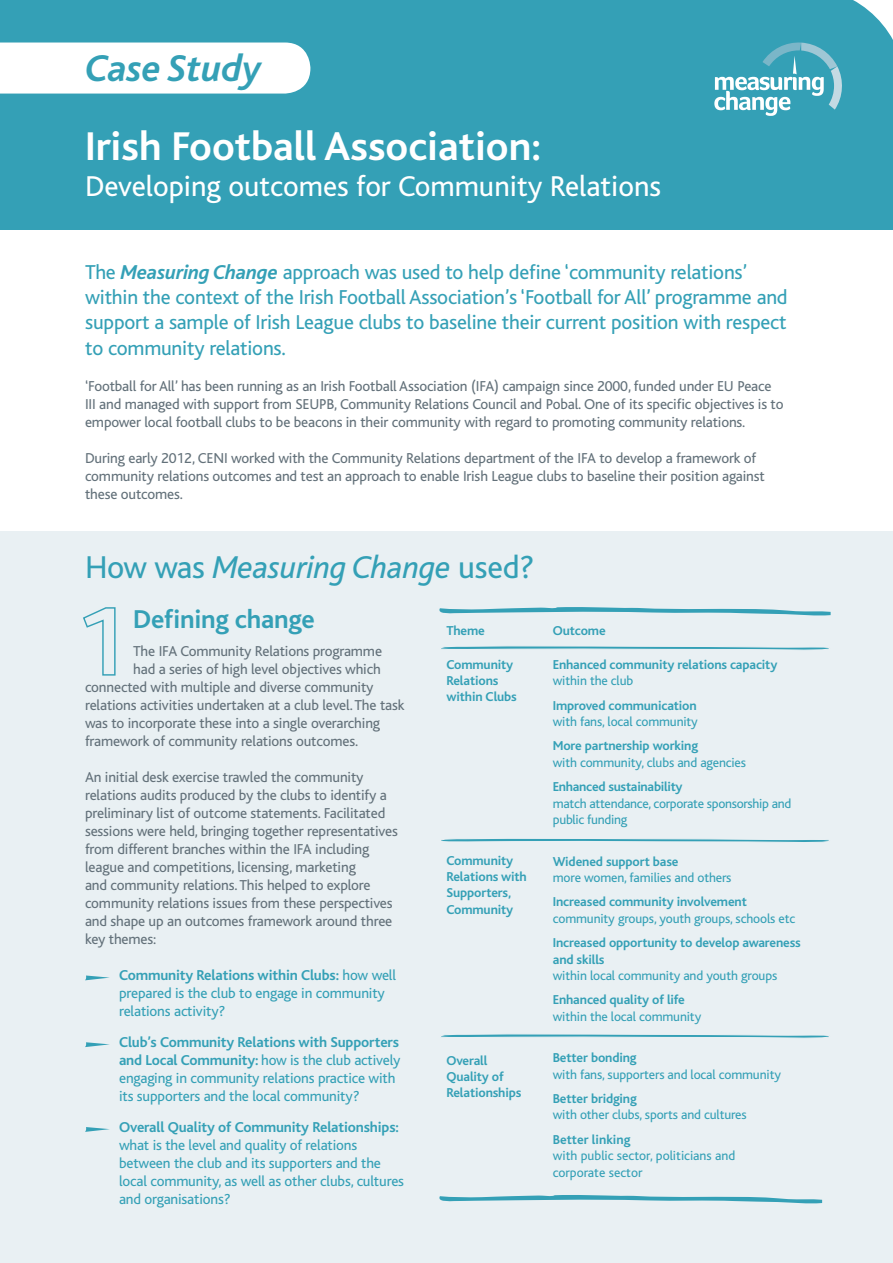
<style>
.page{position:relative;width:893px;height:1263px;background:#fff}
.page>*{position:absolute;margin:0;border:0;box-sizing:border-box;transform-origin:0 0}
.t1{font:700 42px "Bliss";color:#fff}
.t2{font:italic 700 39px "Bliss";color:#34a0b6}
.t3{font:italic 33px "Bliss";letter-spacing:-.01em;color:#34a0b6}
.t4{font:30px "Bliss";color:#fff}
.t5{font:700 27px "Bliss";letter-spacing:-.01em;color:#34a0b6}
.t6{font:21px/25.2px "Bliss";letter-spacing:-.01em;color:#34a0b6}
.t7{font:15px/18px "Bliss";letter-spacing:-.01em;color:#63717a}
.t8{font:15px/18px "Bliss";letter-spacing:-.01em;color:#34a0b6}
.t9{font:700 15px "Bliss";letter-spacing:-.01em;color:#34a0b6}
.t10{font:700 13.5px/16.2px "Bliss";letter-spacing:-.01em;color:#34a0b6}
.t11{font:13.5px/16.2px "Bliss";letter-spacing:-.01em;color:#34a0b6}
.s1{font-weight:700;font-style:italic}
.s2{font-style:normal}
.s3{font-weight:700}
</style>
<div class="page">
<div style="left:0;top:0;width:803px;height:230px;background:#34a0b6"></div>
<div style="left:0;top:82px;width:893px;height:148px;background:#34a0b6"></div>
<svg style="left:714px;top:0;width:179px;height:116px"></svg>
<div style="left:0;top:531px;width:893px;height:732px;background:#e9f0f3"></div>
<svg style="left:85px;top:975px;width:25px;height:5px"></svg>
<svg style="left:85px;top:1042px;width:25px;height:5px"></svg>
<svg style="left:85px;top:1127px;width:25px;height:5px"></svg>
<div style="left:0;top:43px;width:310px;height:51px;background:#fff"></div>
<svg style="left:441px;top:646px;width:388px;height:4px"></svg>
<svg style="left:441px;top:838px;width:388px;height:4px"></svg>
<svg style="left:441px;top:1034px;width:388px;height:4px"></svg>
<svg style="left:83px;top:607px;width:33px;height:69px"></svg>
<svg style="left:439px;top:607px;width:392px;height:9px"></svg>
<svg style="left:439px;top:1195px;width:383px;height:9px"></svg>
<h2 class="t2" style="left:85px;top:48px;width:178px">Case Study</h2>
<h1 class="t1" style="left:85px;top:124px;width:458px">Irish Football Association:</h1>
<h3 class="t4" style="left:85px;top:170px;width:578px">Developing outcomes for Community Relations</h3>
<p class="t6" style="left:85px;top:260px;width:704px">The <span class="s1">Measuring Change</span> approach was used to help define ‘community relations’ within the context of the Irish Football Association’s ‘Football for All’ programme and support a sample of Irish League clubs to baseline their current position with respect to community relations.</p>
<p class="t7" style="left:85px;top:377px;width:700px">‘Football for All’ has been running as an Irish Football Association (IFA) campaign since 2000, funded under EU Peace<br>III and managed with support from SEUPB, Community Relations Council and Pobal. One of its specific objectives is to empower local football clubs to be beacons in their community with regard to promoting community relations.</p>
<p class="t7" style="left:85px;top:449px;width:681px">During early 2012, CENI worked with the Community Relations department of the IFA to develop a framework of community relations outcomes and test an approach to enable Irish League clubs to baseline their position against these outcomes.</p>
<h3 class="t3" style="left:85px;top:550px;width:451px"><span class="s2">How was</span> Measuring Change <span class="s2">used?</span></h3>
<h3 class="t5" style="left:133px;top:605px;width:183px">Defining change</h3>
<p class="t7" style="left:133px;top:643px;width:250px">The IFA Community Relations programme</p>
<p class="t7" style="left:133px;top:661px;width:249px">had a series of high level objectives which</p>
<p class="t7" style="left:85px;top:679px;width:290px">connected with multiple and diverse community</p>
<p class="t7" style="left:85px;top:697px;width:321px">relations activities undertaken at a club level. The task</p>
<p class="t7" style="left:85px;top:715px;width:297px">was to incorporate these into a single overarching</p>
<p class="t7" style="left:85px;top:733px;width:275px">framework of community relations outcomes.</p>
<p class="t7" style="left:85px;top:769px;width:314px">An initial desk exercise trawled the community relations audits produced by the clubs to identify a preliminary list of outcome statements. Facilitated sessions were held, bringing together representatives from different branches within the IFA including league and competitions, licensing, marketing<br>and community relations. This helped to explore community relations issues from these perspectives and shape up an outcomes framework around three key themes:</p>
<p class="t8" style="left:119px;top:967px;width:278px"><span class="s3">Community Relations within Clubs:</span> how well prepared is the club to engage in community relations activity?</p>
<p class="t8" style="left:119px;top:1033px;width:283px"><span class="s3">Club’s Community Relations with Supporters and Local Community:</span> how is the club actively engaging in community relations practice with its supporters and the local community?</p>
<p class="t9" style="left:119px;top:1119px;width:281px">Overall Quality of Community Relationships:</p>
<p class="t8" style="left:119px;top:1136px;width:287px">what is the level and quality of relations between the club and its supporters and the local community, as well as other clubs, cultures and organisations?</p>
<p class="t10" style="left:446px;top:623px;width:40px">Theme</p>
<p class="t10" style="left:446px;top:656px;width:72px">Community<br>Relations within Clubs</p>
<p class="t10" style="left:446px;top:853px;width:82px">Community<br>Relations with<br>Supporters,<br>Community</p>
<p class="t10" style="left:446px;top:1053px;width:76px">Overall<br>Quality of<br>Relationships</p>
<p class="t10" style="left:553px;top:623px;width:54px">Outcome</p>
<p class="t10" style="left:553px;top:656px;width:226px">Enhanced community relations capacity</p>
<p class="t11" style="left:553px;top:673px;width:82px">within the club</p>
<p class="t10" style="left:553px;top:697px;width:145px">Improved communication</p>
<p class="t11" style="left:553px;top:713px;width:147px">with fans, local community</p>
<p class="t10" style="left:553px;top:738px;width:147px">More partnership working</p>
<p class="t11" style="left:553px;top:754px;width:195px">with community, clubs and agencies</p>
<p class="t10" style="left:553px;top:779px;width:131px">Enhanced sustainability</p>
<p class="t11" style="left:553px;top:795px;width:240px">match attendance, corporate sponsorship and public funding</p>
<p class="t10" style="left:553px;top:853px;width:127px">Widened support base</p>
<p class="t11" style="left:553px;top:869px;width:180px">more women, families and others</p>
<p class="t10" style="left:553px;top:894px;width:196px">Increased community involvement</p>
<p class="t11" style="left:553px;top:910px;width:244px">community groups, youth groups, schools etc</p>
<p class="t10" style="left:553px;top:935px;width:250px">Increased opportunity to develop awareness and skills</p>
<p class="t11" style="left:553px;top:967px;width:226px">within local community and youth groups</p>
<p class="t10" style="left:553px;top:992px;width:134px">Enhanced quality of life</p>
<p class="t11" style="left:553px;top:1008px;width:150px">within the local community</p>
<p class="t10" style="left:553px;top:1050px;width:85px">Better bonding</p>
<p class="t11" style="left:553px;top:1066px;width:230px">with fans, supporters and local community</p>
<p class="t10" style="left:553px;top:1091px;width:86px">Better bridging</p>
<p class="t11" style="left:553px;top:1107px;width:195px">with other clubs, sports and cultures</p>
<p class="t10" style="left:553px;top:1132px;width:79px">Better linking</p>
<p class="t11" style="left:553px;top:1148px;width:184px">with public sector, politicians and corporate sector</p>
</div>
